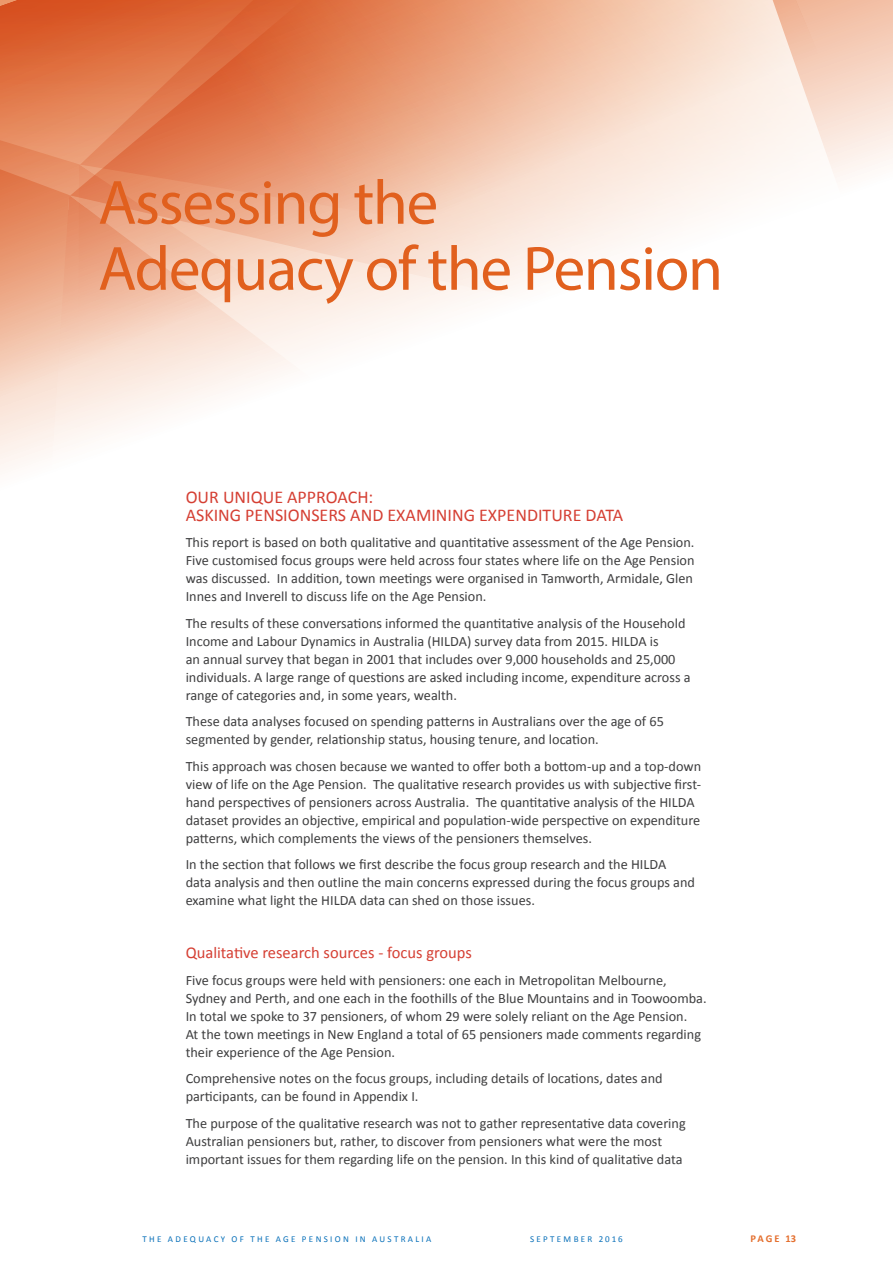
<style>
.page{position:relative;width:893px;height:1263px;background:#fff}
.page>*{position:absolute;margin:0;border:0;box-sizing:border-box;transform-origin:0 0}
.section_title{font:63px/66px "Myriad Pro";letter-spacing:-.02em;color:#e1601e}
.bodytext{font:18px/18px "Calibri";color:#d53f33}
.bodytext-2{font:16.5px "Calibri";color:#d53f33}
.bodytext-3{font:14.25px/18px "Calibri";color:#3e3e3f}
.t1{font:700 10.5px "Calibri";letter-spacing:.16em;color:#e46f2e}
.t2{font:9px "Calibri";letter-spacing:.26em;color:#0970b9}
</style>
<div class="page">
<svg style="left:70px;top:0;width:823px;height:195px;background:#eeb194"></svg>
<svg style="left:79px;top:195px;width:654px;height:245px"></svg>
<svg style="left:0;top:47px;width:79px;height:423px;background:#edab8c"></svg>
<p class="section_title" style="left:98px;top:169px;width:626px">Assessing the<br>Adequacy of the Pension</p>
<p class="bodytext" style="left:186px;top:488px;width:439px">OUR UNIQUE APPROACH:<br>ASKING PENSIONSERS AND EXAMINING EXPENDITURE DATA</p>
<p class="bodytext-3" style="left:186px;top:533px;width:510px;text-align:justify">This report is based on both qualitative and quantitative assessment of the Age Pension.<br>Five customised focus groups were held across four states where life on the Age Pension was discussed. In addition, town meetings were organised in Tamworth, Armidale, Glen Innes and Inverell to discuss life on the Age Pension.</p>
<p class="bodytext-3" style="left:186px;top:614px;width:506px">The results of these conversations informed the quantitative analysis of the Household Income and Labour Dynamics in Australia (HILDA) survey data from 2015. HILDA is<br>an annual survey that began in 2001 that includes over 9,000 households and 25,000 individuals. A large range of questions are asked including income, expenditure across a range of categories and, in some years, wealth.</p>
<p class="bodytext-3" style="left:186px;top:712px;width:480px">These data analyses focused on spending patterns in Australians over the age of 65 segmented by gender, relationship status, housing tenure, and location.</p>
<p class="bodytext-3" style="left:186px;top:757px;width:517px">This approach was chosen because we wanted to offer both a bottom-up and a top-down view of life on the Age Pension. The qualitative research provides us with subjective first&shy;hand perspectives of pensioners across Australia. The quantitative analysis of the HILDA dataset provides an objective, empirical and population-wide perspective on expenditure patterns, which complements the views of the pensioners themselves.</p>
<p class="bodytext-3" style="left:186px;top:855px;width:511px">In the section that follows we first describe the focus group research and the HILDA data analysis and then outline the main concerns expressed during the focus groups and examine what light the HILDA data can shed on those issues.</p>
<p class="bodytext-2" style="left:186px;top:942px;width:288px">Qualitative research sources - focus groups</p>
<p class="bodytext-3" style="left:186px;top:971px;width:522px">Five focus groups were held with pensioners: one each in Metropolitan Melbourne, Sydney and Perth, and one each in the foothills of the Blue Mountains and in Toowoomba.<br>In total we spoke to 37 pensioners, of whom 29 were solely reliant on the Age Pension.<br>At the town meetings in New England a total of 65 pensioners made comments regarding their experience of the Age Pension.</p>
<p class="bodytext-3" style="left:186px;top:1069px;width:478px">Comprehensive notes on the focus groups, including details of locations, dates and participants, can be found in Appendix I.</p>
<p class="bodytext-3" style="left:186px;top:1114px;width:502px">The purpose of the qualitative research was not to gather representative data covering<br>Australian pensioners but, rather, to discover from pensioners what were the most important issues for them regarding life on the pension. In this kind of qualitative data</p>
<p class="t2" style="left:143px;top:1233px;width:290px">THE ADEQUACY OF THE AGE PENSION IN AUSTRALIA</p>
<p class="t2" style="left:530px;top:1233px;width:94px">SEPTEMBER 2016</p>
<p class="t1" style="left:750px;top:1232px;width:47px">PAGE 13</p>
</div>
